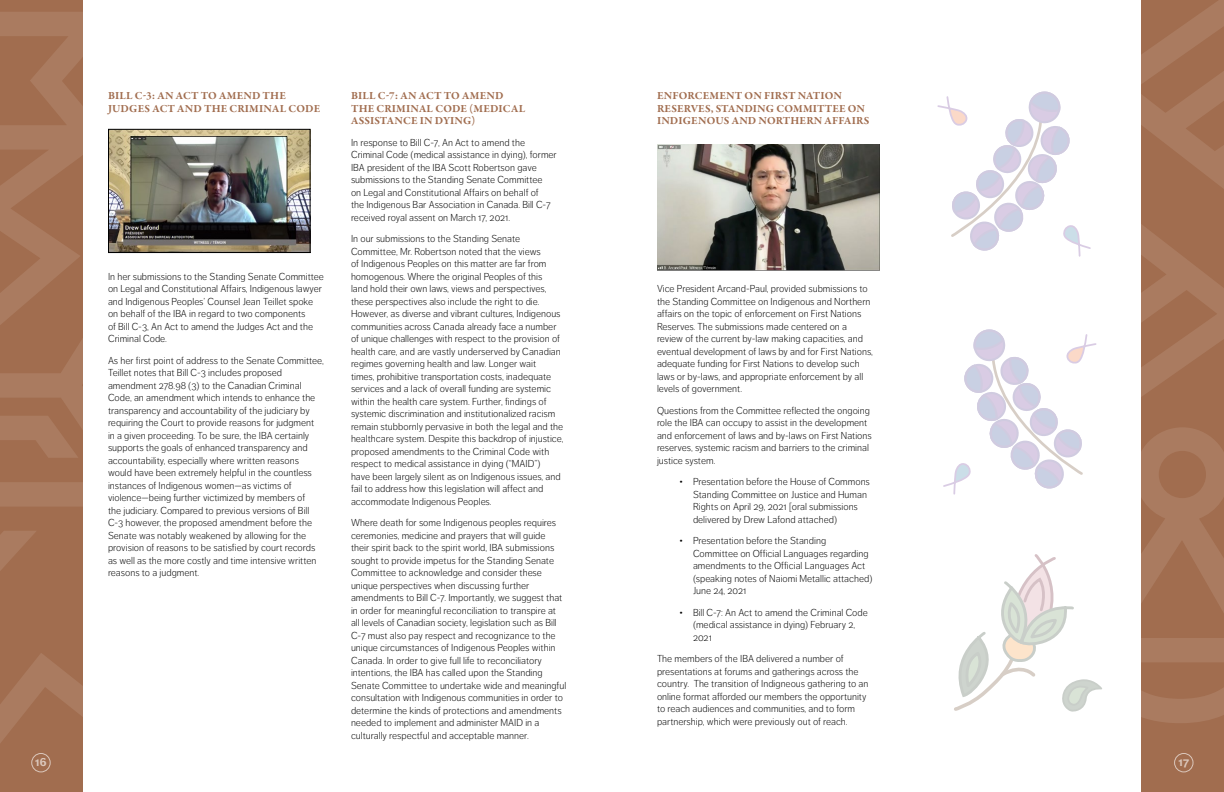
<style>
.page{position:relative;width:1224px;height:792px;background:#fff}
.page>*{position:absolute;margin:0;border:0;box-sizing:border-box;transform-origin:0 0}
.t1{font:700 12px "Dagny Pro";color:#fff}
.t2{font:700 11px/12.5px "Garamond Premr Pro";letter-spacing:.01em;color:#a16d4f}
.t3{font:300 10px/12.5px "Dagny Pro";color:#000}
</style>
<div class="page">
<div style="left:0;top:0;width:82px;height:792px;background:#a16d4f"></div>
<div style="left:1142px;top:0;width:82px;height:792px;background:#a16d4f"></div>
<svg style="left:0;top:12px;width:82px;height:416px"></svg>
<svg style="left:0;top:416px;width:79px;height:42px"></svg>
<svg style="left:0;top:531px;width:82px;height:229px"></svg>
<div style="left:0;top:482px;width:82px;height:24px;background:#aa7b60"></div>
<svg style="left:1142px;top:638px;width:82px;height:85px"></svg>
<svg style="left:1142px;top:485px;width:82px;height:128px"></svg>
<svg style="left:1142px;top:0;width:82px;height:485px"></svg>
<div style="left:31px;top:753px;width:20px;height:19px;border:1px solid #fff;border-radius:50%"></div>
<div style="left:1174px;top:753px;width:20px;height:19px;border:1px solid #fff;border-radius:50%"></div>
<img style="left:110px;top:131px;width:199px;height:120px">
<div style="left:108px;top:129px;width:203px;height:124px;border:1px solid #000"></div>
<img style="left:657px;top:145px;width:222px;height:126px">
<svg style="left:954px;top:554px;width:148px;height:158px"></svg>
<svg style="left:943px;top:329px;width:154px;height:166px"></svg>
<svg style="left:937px;top:91px;width:154px;height:166px"></svg>
<p class="t2" style="left:108px;top:89px;width:214px">BILL C-3: AN ACT TO AMEND THE<br>JUDGES ACT AND THE CRIMINAL CODE</p>
<p class="t3" style="left:108px;top:270px;width:218px">In her submissions to the Standing Senate Committee on Legal and Constitutional Affairs, Indigenous lawyer and Indigenous Peoples’ Counsel Jean Teillet spoke on behalf of the IBA in regard to two components<br>of Bill C-3, An Act to amend the Judges Act and the Criminal Code.</p>
<p class="t3" style="left:108px;top:354px;width:218px">As her first point of address to the Senate Committee, Teillet notes that Bill C-3 includes proposed amendment 278.98 (3) to the Canadian Criminal Code, an amendment which intends to enhance the transparency and accountability of the judiciary by requiring the Court to provide reasons for judgment<br>in a given proceeding. To be sure, the IBA certainly supports the goals of enhanced transparency and accountability, especially where written reasons would have been extremely helpful in the countless instances of Indigenous women—as victims of violence—being further victimized by members of<br>the judiciary. Compared to previous versions of Bill C-3 however, the proposed amendment before the Senate was notably weakened by allowing for the provision of reasons to be satisfied by court records as well as the more costly and time intensive written reasons to a judgment.</p>
<p class="t2" style="left:351px;top:89px;width:176px">BILL C-7: AN ACT TO AMEND<br>THE CRIMINAL CODE (MEDICAL<br>ASSISTANCE IN DYING)</p>
<p class="t3" style="left:351px;top:136px;width:207px">In response to Bill C-7, An Act to amend the Criminal Code (medical assistance in dying), former IBA president of the IBA Scott Robertson gave submissions to the Standing Senate Committee<br>on Legal and Constitutional Affairs on behalf of<br>the Indigenous Bar Association in Canada. Bill C-7 received royal assent on March 17, 2021.</p>
<p class="t3" style="left:351px;top:232px;width:214px">In our submissions to the Standing Senate Committee, Mr. Robertson noted that the views<br>of Indigenous Peoples on this matter are far from homogenous. Where the original Peoples of this<br>land hold their own laws, views and perspectives, these perspectives also include the right to die.<br>However, as diverse and vibrant cultures, Indigenous communities across Canada already face a number of unique challenges with respect to the provision of health care, and are vastly underserved by Canadian regimes governing health and law. Longer wait<br>times, prohibitive transportation costs, inadequate services and a lack of overall funding are systemic within the health care system. Further, findings of systemic discrimination and institutionalized racism remain stubbornly pervasive in both the legal and the healthcare system. Despite this backdrop of injustice, proposed amendments to the Criminal Code with respect to medical assistance in dying (“MAID”)<br>have been largely silent as on Indigenous issues, and fail to address how this legislation will affect and accommodate Indigenous Peoples.</p>
<p class="t3" style="left:351px;top:516px;width:217px">Where death for some Indigenous peoples requires ceremonies, medicine and prayers that will guide their spirit back to the spirit world, IBA submissions sought to provide impetus for the Standing Senate Committee to acknowledge and consider these unique perspectives when discussing further amendments to Bill C-7. Importantly, we suggest that in order for meaningful reconciliation to transpire at all levels of Canadian society, legislation such as Bill C-7 must also pay respect and recognizance to the unique circumstances of Indigenous Peoples within Canada. In order to give full life to reconciliatory intentions, the IBA has called upon the Standing Senate Committee to undertake wide and meaningful consultation with Indigenous communities in order to determine the kinds of protections and amendments needed to implement and administer MAID in a culturally respectful and acceptable manner.</p>
<p class="t2" style="left:657px;top:89px;width:214px">ENFORCEMENT ON FIRST NATION<br>RESERVES, STANDING COMMITTEE ON<br>INDIGENOUS AND NORTHERN AFFAIRS</p>
<p class="t3" style="left:657px;top:282px;width:217px">Vice President Arcand-Paul, provided submissions to the Standing Committee on Indigenous and Northern affairs on the topic of enforcement on First Nations Reserves. The submissions made centered on a review of the current by-law making capacities, and eventual development of laws by and for First Nations, adequate funding for First Nations to develop such laws or by-laws, and appropriate enforcement by all levels of government.</p>
<p class="t3" style="left:657px;top:404px;width:216px">Questions from the Committee reflected the ongoing role the IBA can occupy to assist in the development and enforcement of laws and by-laws on First Nations reserves, systemic racism and barriers to the criminal justice system.</p>
<p class="t3" style="left:693px;top:475px;width:178px;text-indent:-14px">• Presentation before the House of Commons Standing Committee on Justice and Human Rights on April 29, 2021 [oral submissions delivered by Drew Lafond attached)</p>
<p class="t3" style="left:693px;top:534px;width:181px;text-indent:-14px">• Presentation before the Standing Committee on Official Languages regarding amendments to the Official Languages Act (speaking notes of Naiomi Metallic attached)<br>June 24, 2021</p>
<p class="t3" style="left:693px;top:606px;width:176px;text-indent:-14px">• Bill C-7: An Act to amend the Criminal Code (medical assistance in dying) February 2,<br>2021</p>
<p class="t3" style="left:657px;top:652px;width:213px">The members of the IBA delivered a number of presentations at forums and gatherings across the country. The transition of Indigneous gathering to an online format afforded our members the opportunity to reach audiences and communities, and to form partnership, which were previously out of reach.</p>
<p class="t1" style="left:35px;top:755px;width:13px">16</p>
<p class="t1" style="left:1179px;top:755px;width:12px">17</p>
</div>
